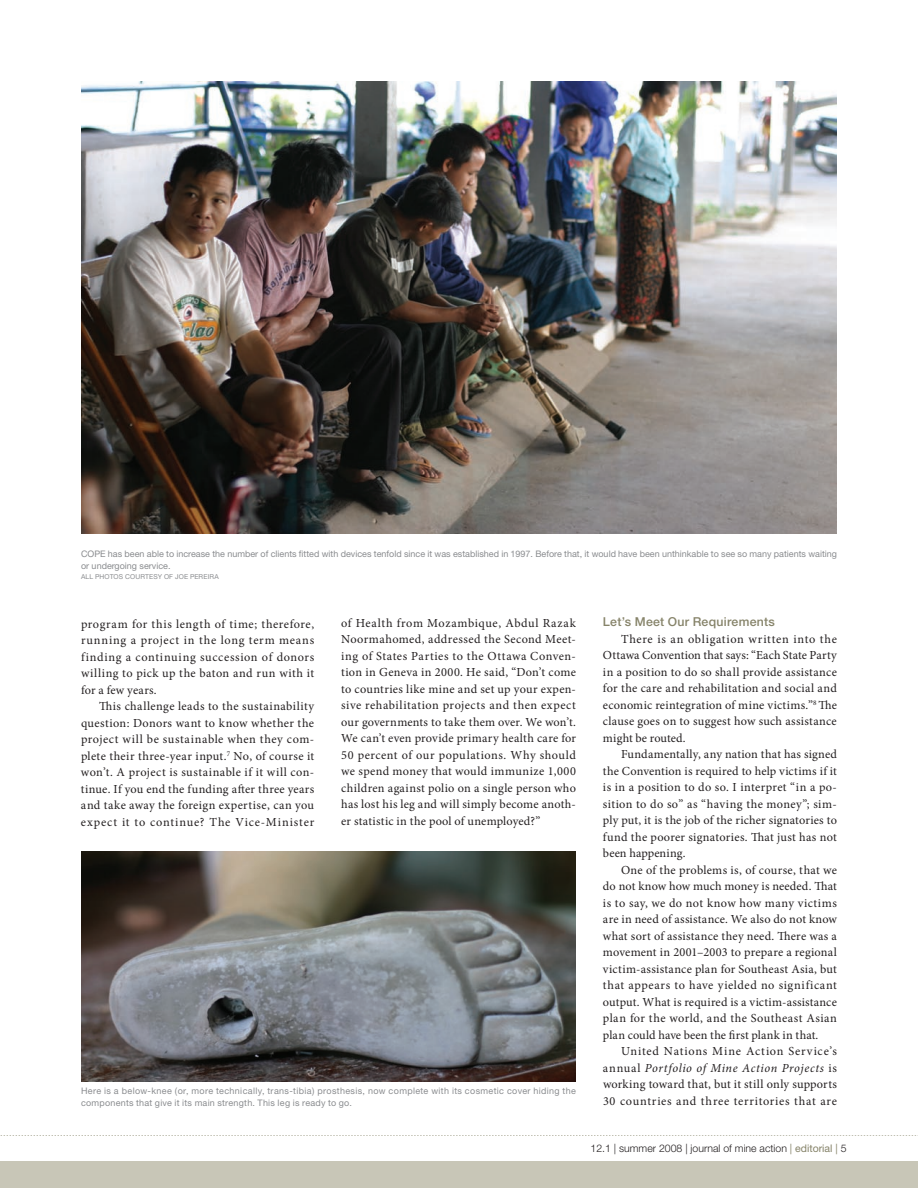
<style>
.page{position:relative;width:918px;height:1188px;background:#fff}
.page>*{position:absolute;margin:0;border:0;box-sizing:border-box;transform-origin:0 0}
.t1{font:12.3px/16.5px "Minion Pro";letter-spacing:.025em;color:#231f20;text-align:justify}
.t2{font:500 12.3px "Helvetica Neue";letter-spacing:.02em;color:#868369}
.t3{font:300 10.5px "Helvetica Neue";color:#231f20}
.t4{font:9px/12px "Helvetica Neue";color:#8a8c8f}
.t5{font:9px/12px "Helvetica Neue";letter-spacing:.035em;color:#8a8c8f}
.t6{font:6.75px "Helvetica Neue";letter-spacing:.02em;color:#8a8c8f}
.s1{font-style:italic}
.s2{font-weight:400;color:#868369}
</style>
<div class="page">
<svg style="left:0;top:1135px;width:918px;height:1px"></svg>
<div style="left:0;top:1161px;width:918px;height:27px;background:#c8c6b7"></div>
<img style="left:81px;top:81px;width:756px;height:452px">
<img style="left:81px;top:851px;width:495px;height:231px">
<p class="t4" style="left:81px;top:547px;width:758px">COPE has been able to increase the number of clients fitted with devices tenfold since it was established in 1997. Before that, it would have been unthinkable to see so many patients waiting or undergoing service.</p>
<p class="t6" style="left:81px;top:573px;width:139px">ALL PHOTOS COURTESY OF JOE PEREIRA</p>
<p class="t1" style="left:81px;top:616px;width:235px">program for this length of time; therefore, running a project in the long term means finding a continuing succession of donors willing to pick up the baton and run with it for a few years.</p>
<p class="t1" style="left:81px;top:698px;width:235px;text-indent:18px">This challenge leads to the sustainability question: Donors want to know whether the project will be sustainable when they com&shy;plete their three-year input.<sup>7</sup> No, of course it won’t. A project is sustainable if it will con&shy;tinue. If you end the funding after three years and take away the foreign expertise, can you expect it to continue? The Vice-Minister</p>
<p class="t1" style="left:341px;top:615px;width:236px">of Health from Mozambique, Abdul Razak Noormahomed, addressed the Second Meet&shy;ing of States Parties to the Ottawa Conven&shy;tion in Geneva in 2000. He said, “Don’t come to countries like mine and set up your expen&shy;sive rehabilitation projects and then expect our governments to take them over. We won’t.<br>We can’t even provide primary health care for 50 percent of our populations. Why should we spend money that would immunize 1,000 children against polio on a single person who has lost his leg and will simply become anoth&shy;er statistic in the pool of unemployed?”</p>
<p class="t2" style="left:603px;top:614px;width:173px">Let’s Meet Our Requirements</p>
<p class="t1" style="left:603px;top:630px;width:236px;text-indent:18px">There is an obligation written into the Ottawa Convention that says: “Each State Party in a position to do so shall provide assistance for the care and rehabilitation and social and economic reintegration of mine victims.”<sup>8</sup> The clause goes on to suggest how such assistance might be routed.</p>
<p class="t1" style="left:603px;top:746px;width:236px;text-indent:18px">Fundamentally, any nation that has signed the Convention is required to help victims if it is in a position to do so. I interpret “in a po&shy;sition to do so” as “having the money”; sim&shy;ply put, it is the job of the richer signatories to fund the poorer signatories. That just has not been happening.</p>
<p class="t1" style="left:603px;top:862px;width:236px;text-indent:18px">One of the problems is, of course, that we do not know how much money is needed. That is to say, we do not know how many victims are in need of assistance. We also do not know what sort of assistance they need. There was a movement in 2001–2003 to prepare a regional victim-assistance plan for Southeast Asia, but that appears to have yielded no significant output. What is required is a victim-assistance plan for the world, and the Southeast Asian plan could have been the first plank in that.</p>
<p class="t1" style="left:603px;top:1043px;width:236px;text-indent:18px">United Nations Mine Action Service’s annual <span class="s1">Portfolio of Mine Action Projects</span> is working toward that, but it still only supports 30 countries and three territories that are</p>
<p class="t5" style="left:81px;top:1085px;width:496px">Here is a below-knee (or, more technically, trans-tibia) prosthesis, now complete with its cosmetic cover hiding the components that give it its main strength. This leg is ready to go.</p>
<p class="t3" style="left:591px;top:1142px;width:257px">12.1 | summer 2008 | journal of mine action <span class="s2">| editorial |</span> 5</p>
</div>
